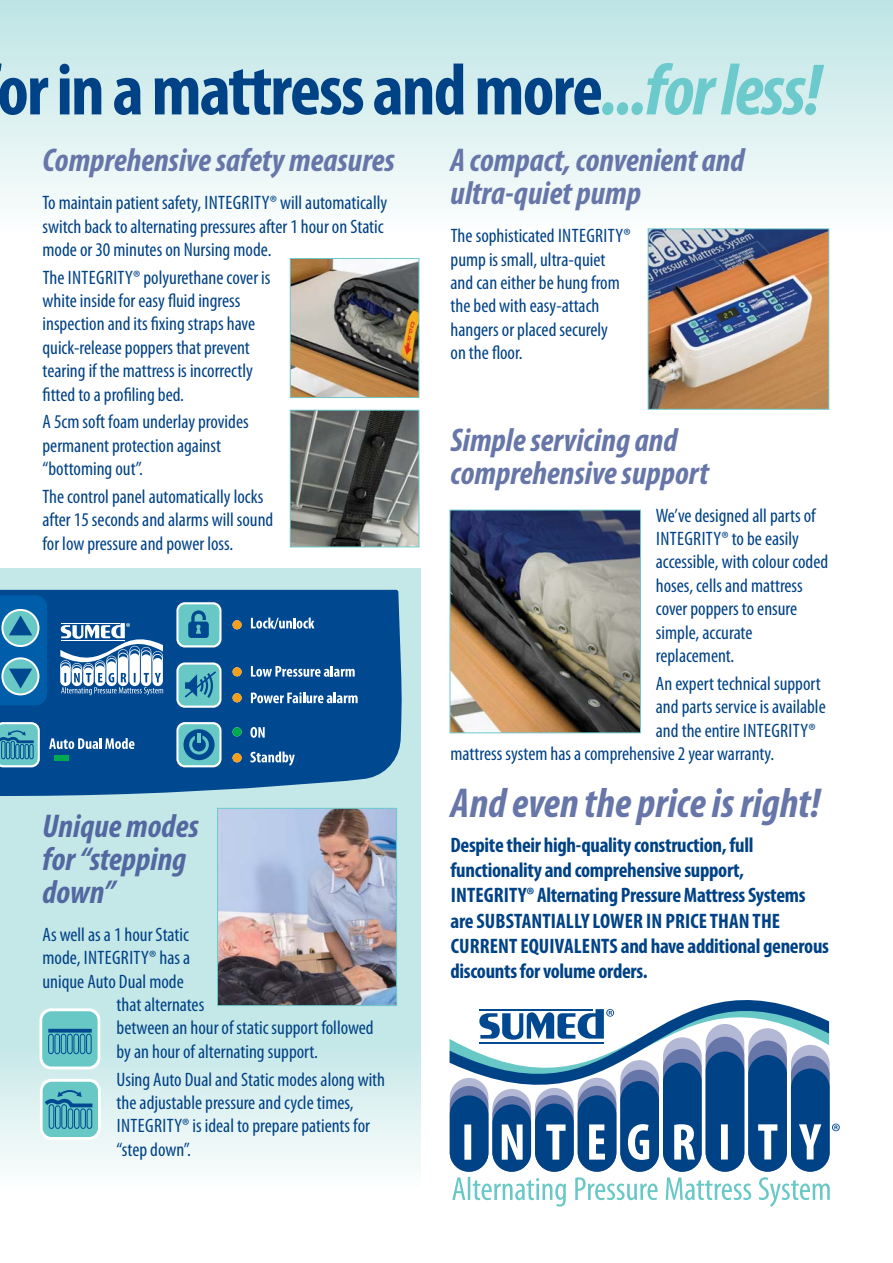
<style>
.page{position:relative;width:893px;height:1263px;background:#fff}
.page>*{position:absolute;margin:0;border:0;box-sizing:border-box;transform-origin:0 0}
.t1{font:700 condensed 73.5px "Myriad Pro";letter-spacing:-.025em;color:#004286}
.t2{font:italic 700 condensed 42px "Myriad Pro";color:#6776a9}
.t3{font:italic 700 condensed 33px/33px "Myriad Pro";color:#6776a9}
.t4{font:italic 700 condensed 33px/33px "Myriad Pro";color:#5368a0}
.t5{font:700 condensed 21px/25.2px "Myriad Pro";letter-spacing:-.015em;color:#004286}
.t6{font:condensed 19.5px/23.4px "Myriad Pro";color:#004286}
.t7{font:condensed 19.5px "Myriad Pro";letter-spacing:.02em;color:#004286}
.s1{font-style:italic;color:#6ccacd}
</style>
<div class="page">
<div style="left:0;top:568px;width:421px;height:481px;background:#c4e7e7"></div>
<img style="left:650px;top:230px;width:177px;height:178px">
<div style="left:648px;top:228px;width:181px;height:182px;border:1px solid #6ccacd"></div>
<img style="left:452px;top:512px;width:187px;height:219px">
<div style="left:450px;top:510px;width:191px;height:223px;border:1px solid #6ccacd"></div>
<img style="left:292px;top:260px;width:125px;height:136px">
<div style="left:290px;top:258px;width:129px;height:140px;border:1px solid #6ccacd"></div>
<img style="left:292px;top:412px;width:125px;height:133px">
<div style="left:290px;top:410px;width:129px;height:137px;border:1px solid #6ccacd"></div>
<svg style="left:39px;top:1008px;width:61px;height:61px"></svg>
<div style="left:42px;top:1011px;width:56px;height:55px;background:#67c8c6;border-radius:9px"></div>
<hr style="left:48px;top:1029px;width:44px;height:3px;background:#004990">
<div style="left:48px;top:1034px;width:6px;height:20px;border:1px solid #004990;border-radius:2px"></div>
<div style="left:54px;top:1034px;width:6px;height:20px;border:1px solid #004990;border-radius:2px"></div>
<div style="left:61px;top:1034px;width:5px;height:20px;border:1px solid #004990;border-radius:2px"></div>
<div style="left:67px;top:1034px;width:6px;height:20px;border:1px solid #004990;border-radius:2px"></div>
<div style="left:73px;top:1034px;width:6px;height:20px;border:1px solid #004990;border-radius:2px"></div>
<div style="left:80px;top:1034px;width:5px;height:20px;border:1px solid #004990;border-radius:2px"></div>
<div style="left:86px;top:1034px;width:6px;height:20px;border:1px solid #004990;border-radius:2px"></div>
<svg style="left:40px;top:1079px;width:61px;height:61px"></svg>
<div style="left:43px;top:1082px;width:55px;height:55px;background:#67c8c6;border-radius:9px"></div>
<div style="left:49px;top:1104px;width:5px;height:25px;border:1px solid #004990;border-radius:2px"></div>
<div style="left:55px;top:1105px;width:6px;height:24px;border:1px solid #004990;border-radius:2px"></div>
<div style="left:61px;top:1104px;width:6px;height:25px;border:1px solid #004990;border-radius:2px"></div>
<div style="left:68px;top:1108px;width:5px;height:21px;border:1px solid #004990;border-radius:2px"></div>
<div style="left:74px;top:1108px;width:6px;height:21px;border:1px solid #004990;border-radius:2px"></div>
<div style="left:80px;top:1108px;width:6px;height:21px;border:1px solid #004990;border-radius:2px"></div>
<div style="left:87px;top:1108px;width:5px;height:21px;border:1px solid #004990;border-radius:2px"></div>
<svg style="left:41px;top:1085px;width:52px;height:24px"></svg>
<div style="left:492px;top:1096px;width:39px;height:76px;background:#6776a9;border-radius:19px"></div>
<div style="left:535px;top:1095px;width:39px;height:77px;background:#6776a9;border-radius:19px"></div>
<div style="left:450px;top:1095px;width:38px;height:77px;background:#004286;border-radius:19px"></div>
<div style="left:492px;top:1104px;width:39px;height:68px;background:#004286;border-radius:19px"></div>
<div style="left:535px;top:1103px;width:39px;height:69px;background:#004286;border-radius:19px"></div>
<div style="left:578px;top:1095px;width:38px;height:77px;background:#004286;border-radius:19px"></div>
<div style="left:620px;top:1081px;width:39px;height:91px;background:#004286;border-radius:19px"></div>
<div style="left:663px;top:1062px;width:39px;height:110px;background:#004286;border-radius:19px"></div>
<div style="left:706px;top:1051px;width:38px;height:121px;background:#004286;border-radius:19px"></div>
<div style="left:748px;top:1055px;width:39px;height:117px;background:#004286;border-radius:19px"></div>
<div style="left:791px;top:1068px;width:39px;height:104px;background:#004286;border-radius:19px"></div>
<div style="left:464px;top:1124px;width:7px;height:36px;background:#fff"></div>
<svg style="left:502px;top:1124px;width:21px;height:36px"></svg>
<svg style="left:546px;top:1124px;width:19px;height:35px"></svg>
<svg style="left:589px;top:1124px;width:16px;height:35px"></svg>
<svg style="left:628px;top:1124px;width:21px;height:36px"></svg>
<svg style="left:674px;top:1124px;width:21px;height:35px"></svg>
<div style="left:721px;top:1124px;width:7px;height:35px;background:#fff"></div>
<svg style="left:758px;top:1124px;width:19px;height:35px"></svg>
<svg style="left:799px;top:1124px;width:22px;height:35px"></svg>
<svg style="left:452px;top:1177px;width:13px;height:23px"></svg>
<hr style="left:468px;top:1177px;width:2px;height:23px;background:#67c8c6">
<svg style="left:473px;top:1178px;width:93px;height:28px"></svg>
<svg style="left:575px;top:1177px;width:83px;height:23px"></svg>
<svg style="left:666px;top:1177px;width:85px;height:23px"></svg>
<svg style="left:759px;top:1177px;width:71px;height:30px"></svg>
<svg style="left:449px;top:1000px;width:380px;height:106px"></svg>
<svg style="left:832px;top:1123px;width:8px;height:8px"></svg>
<svg style="left:0;top:590px;width:402px;height:206px;background:#0c5295"></svg>
<div style="left:233px;top:620px;width:9px;height:9px;background:#f59f1a;border-radius:50%"></div>
<div style="left:233px;top:727px;width:9px;height:9px;background:#00a94f;border-radius:50%"></div>
<div style="left:233px;top:753px;width:9px;height:9px;background:#f59f1a;border-radius:50%"></div>
<div style="left:233px;top:693px;width:9px;height:9px;background:#f59f1a;border-radius:50%"></div>
<div style="left:233px;top:667px;width:9px;height:9px;background:#f59f1a;border-radius:50%"></div>
<div style="left:54px;top:756px;width:15px;height:5px;background:#00a94f"></div>
<svg style="left:176px;top:602px;width:45px;height:45px"></svg>
<div style="left:178px;top:604px;width:41px;height:41px;background:#67c8c6;border-radius:7px"></div>
<svg style="left:176px;top:662px;width:45px;height:46px"></svg>
<div style="left:178px;top:665px;width:41px;height:41px;background:#67c8c6;border-radius:7px"></div>
<svg style="left:176px;top:722px;width:45px;height:45px"></svg>
<div style="left:178px;top:724px;width:41px;height:41px;background:#67c8c6;border-radius:7px"></div>
<svg style="left:188px;top:610px;width:21px;height:28px"></svg>
<div style="left:184px;top:729px;width:31px;height:31px;background:#004990;border-radius:50%"></div>
<svg style="left:189px;top:733px;width:20px;height:21px"></svg>
<svg style="left:185px;top:671px;width:31px;height:27px"></svg>
<svg style="left:0;top:595px;width:48px;height:111px;background:#2f83b4"></svg>
<svg style="left:0;top:722px;width:40px;height:45px;background:#62b1c0"></svg>
<svg style="left:49px;top:738px;width:85px;height:11px"></svg>
<svg style="left:251px;top:618px;width:63px;height:11px"></svg>
<svg style="left:251px;top:666px;width:104px;height:11px"></svg>
<svg style="left:251px;top:692px;width:107px;height:11px"></svg>
<svg style="left:250px;top:727px;width:15px;height:11px"></svg>
<svg style="left:250px;top:751px;width:45px;height:15px"></svg>
<svg style="left:60px;top:623px;width:103px;height:72px;background:#769dc3"></svg>
<img style="left:219px;top:810px;width:176px;height:194px">
<div style="left:217px;top:808px;width:180px;height:198px;border:1px solid #6ccacd"></div>
<h1 class="t1" style="left:-3px;top:64px;width:826px">or in a mattress and more<span class="s1">...for less!</span></h1>
<h3 class="t3" style="left:43px;top:146px;width:354px">Comprehensive safety measures</h3>
<p class="t6" style="left:43px;top:193px;width:346px">To maintain patient safety, INTEGRITY® will automatically switch back to alternating pressures after 1 hour on Static mode or 30 minutes on Nursing mode.</p>
<p class="t6" style="left:43px;top:267px;width:229px">The INTEGRITY® polyurethane cover is white inside for easy fluid ingress inspection and its fixing straps have quick-release poppers that prevent tearing if the mattress is incorrectly fitted to a profiling bed.</p>
<p class="t6" style="left:43px;top:412px;width:208px">A 5cm soft foam underlay provides permanent protection against “bottoming out”.</p>
<p class="t6" style="left:43px;top:486px;width:232px">The control panel automatically locks after 15 seconds and alarms will sound for low pressure and power loss.</p>
<h3 class="t4" style="left:43px;top:812px;width:158px">Unique modes for “stepping down”</h3>
<p class="t6" style="left:43px;top:924px;width:148px">As well as a 1 hour Static</p>
<p class="t7" style="left:43px;top:951px;width:149px">mode, INTEGRITY® has a</p>
<p class="t6" style="left:43px;top:971px;width:143px">unique Auto Dual mode</p>
<p class="t6" style="left:117px;top:994px;width:89px">that alternates</p>
<p class="t6" style="left:117px;top:1018px;width:259px">between an hour of static support followed</p>
<p class="t6" style="left:117px;top:1041px;width:203px">by an hour of alternating support.</p>
<p class="t6" style="left:117px;top:1069px;width:270px">Using Auto Dual and Static modes along with the adjustable pressure and cycle times, INTEGRITY® is ideal to prepare patients for “step down”.</p>
<h3 class="t3" style="left:451px;top:146px;width:296px">A compact, convenient and ultra-quiet pump</h3>
<p class="t6" style="left:451px;top:226px;width:182px">The sophisticated INTEGRITY® pump is small, ultra-quiet and can either be hung from the bed with easy-attach hangers or placed securely<br>on the floor.</p>
<h3 class="t3" style="left:451px;top:426px;width:260px">Simple servicing and comprehensive support</h3>
<p class="t6" style="left:656px;top:505px;width:174px">We’ve designed all parts of<br>INTEGRITY® to be easily accessible, with colour coded hoses, cells and mattress cover poppers to ensure simple, accurate replacement.</p>
<p class="t6" style="left:656px;top:673px;width:166px">An expert technical support</p>
<p class="t6" style="left:656px;top:697px;width:171px">and parts service is available</p>
<p class="t6" style="left:656px;top:720px;width:161px">and the entire INTEGRITY®</p>
<p class="t6" style="left:451px;top:743px;width:325px">mattress system has a comprehensive 2 year warranty.</p>
<h2 class="t2" style="left:451px;top:788px;width:371px">And even the price is right!</h2>
<p class="t5" style="left:451px;top:834px;width:380px">Despite their high-quality construction, full functionality and comprehensive support, INTEGRITY® Alternating Pressure Mattress Systems are SUBSTANTIALLY LOWER IN PRICE THAN THE CURRENT EQUIVALENTS and have additional generous discounts for volume orders.</p>
</div>
